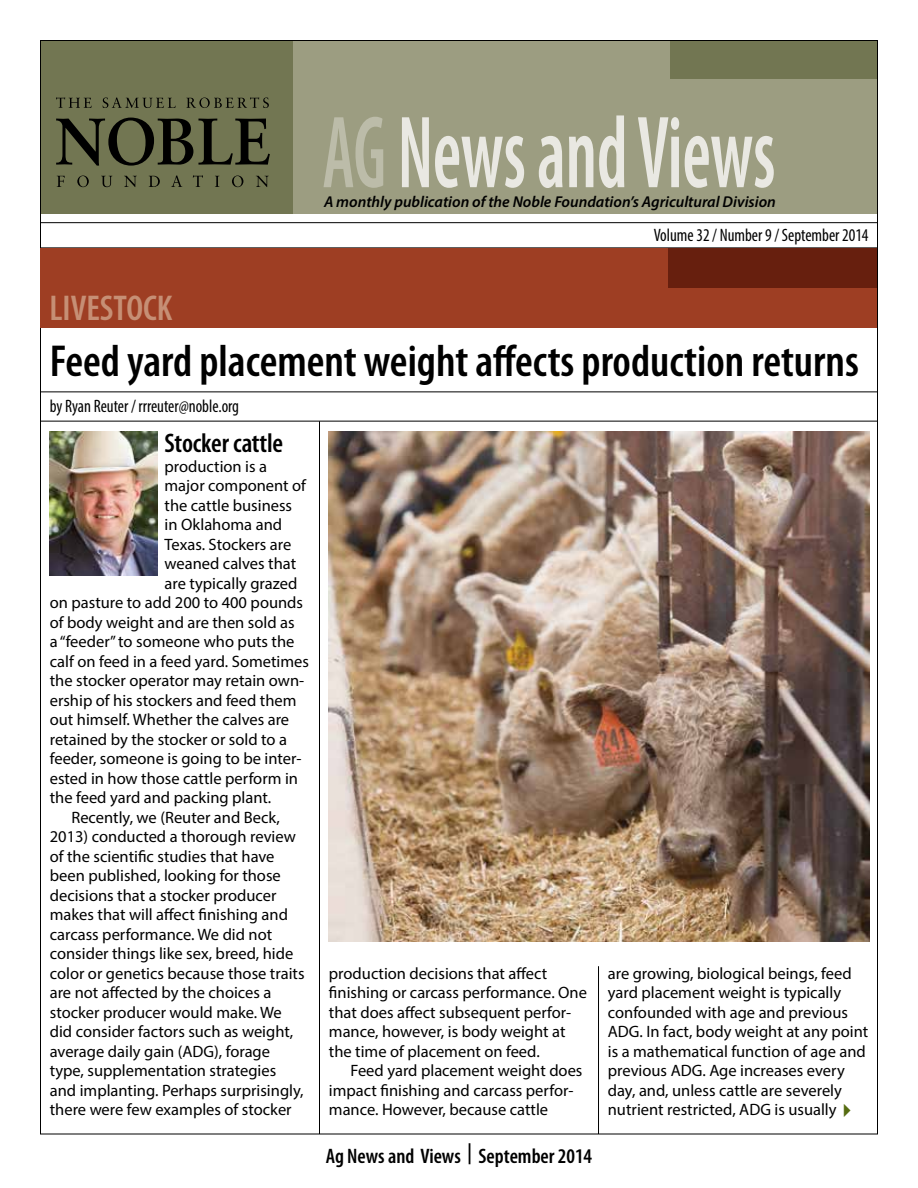
<style>
.page{position:relative;width:918px;height:1188px;background:#fff}
.page>*{position:absolute;margin:0;border:0;box-sizing:border-box;transform-origin:0 0}
.t1{font:600 condensed 103.65px "Myriad Pro";color:#e9e8e2;scale:.69 1}
.t2{font:600 condensed 45px "Myriad Pro";color:#000}
.t3{font:600 condensed 36px "Myriad Pro";color:#c68f75}
.t4{font:600 condensed 27px "Myriad Pro";letter-spacing:-.005em;color:#000}
.t5{font:600 condensed 21px "Myriad Pro";color:#000}
.t6{font:condensed 18px "Myriad Pro";color:#000;scale:.95 1}
.t7{font:16.5px/19.5px "Myriad Pro";color:#000}
.t8{font:italic 600 15.75px "Myriad Pro";color:#000}
.s1{color:#bcbca9}
</style>
<div class="page">
<div style="left:293px;top:40px;width:585px;height:174px;background:#9c9d81"></div>
<div style="left:670px;top:40px;width:208px;height:40px;background:#727652"></div>
<div style="left:40px;top:40px;width:253px;height:174px;background:#727652"></div>
<hr style="left:40px;top:222px;width:838px;height:1px;background:#000">
<hr style="left:40px;top:421px;width:838px;height:1px;background:#000">
<hr style="left:40px;top:392px;width:838px;height:1px;background:#000">
<hr style="left:319px;top:421px;width:1px;height:713px;background:#000">
<svg style="left:56px;top:97px;width:36px;height:11px"></svg>
<svg style="left:103px;top:97px;width:73px;height:11px"></svg>
<svg style="left:186px;top:97px;width:83px;height:11px"></svg>
<svg style="left:56px;top:118px;width:214px;height:48px"></svg>
<svg style="left:57px;top:176px;width:8px;height:11px"></svg>
<svg style="left:77px;top:176px;width:12px;height:11px"></svg>
<svg style="left:101px;top:176px;width:11px;height:11px"></svg>
<svg style="left:124px;top:176px;width:13px;height:11px"></svg>
<svg style="left:149px;top:176px;width:11px;height:11px"></svg>
<svg style="left:171px;top:175px;width:11px;height:12px"></svg>
<svg style="left:193px;top:175px;width:10px;height:12px"></svg>
<svg style="left:215px;top:176px;width:4px;height:11px"></svg>
<svg style="left:232px;top:176px;width:11px;height:11px"></svg>
<svg style="left:256px;top:176px;width:13px;height:11px"></svg>
<hr style="left:598px;top:966px;width:1px;height:168px;background:#000">
<img style="left:50px;top:432px;width:108px;height:144px">
<div style="left:41px;top:248px;width:836px;height:80px;background:#9e3e23"></div>
<div style="left:669px;top:248px;width:208px;height:40px;background:#671f0e"></div>
<img style="left:329px;top:432px;width:540px;height:510px">
<h3 class="t3" style="left:49px;top:286px;width:125px">LIVESTOCK</h3>
<h1 class="t1" style="left:322px;top:89px;width:658px"><span class="s1">AG</span> News and Views</h1>
<p class="t8" style="left:324px;top:192px;width:453px">A monthly publication of the Noble Foundation’s Agricultural Division</p>
<p class="t6" style="left:654px;top:224px;width:228px">Volume 32 / Number 9 / September 2014</p>
<h2 class="t2" style="left:50px;top:333px;width:811px">Feed yard placement weight affects production returns</h2>
<p class="t6" style="left:50px;top:395px;width:201px">by Ryan Reuter / rrreuter@noble.org</p>
<h3 class="t4" style="left:165px;top:426px;width:120px">Stocker cattle</h3>
<p class="t7" style="left:165px;top:456px;width:104px">production is a</p>
<p class="t7" style="left:165px;top:476px;width:143px">major component of</p>
<p class="t7" style="left:165px;top:495px;width:129px">the cattle business</p>
<p class="t7" style="left:165px;top:515px;width:119px">in Oklahoma and</p>
<p class="t7" style="left:165px;top:534px;width:128px">Texas. Stockers are</p>
<p class="t7" style="left:165px;top:554px;width:133px">weaned calves that</p>
<p class="t7" style="left:165px;top:573px;width:134px">are typically grazed</p>
<p class="t7" style="left:50px;top:593px;width:255px">on pasture to add 200 to 400 pounds</p>
<p class="t7" style="left:50px;top:612px;width:246px">of body weight and are then sold as</p>
<p class="t7" style="left:50px;top:632px;width:246px">a “feeder” to someone who puts the</p>
<p class="t7" style="left:50px;top:651px;width:261px">calf on feed in a feed yard. Sometimes</p>
<p class="t7" style="left:50px;top:671px;width:256px">the stocker operator may retain own-</p>
<p class="t7" style="left:50px;top:690px;width:248px">ership of his stockers and feed them</p>
<p class="t7" style="left:50px;top:710px;width:241px">out himself. Whether the calves are</p>
<p class="t7" style="left:50px;top:729px;width:239px">retained by the stocker or sold to a</p>
<p class="t7" style="left:50px;top:749px;width:253px">feeder, someone is going to be inter-</p>
<p class="t7" style="left:50px;top:768px;width:250px">ested in how those cattle perform in</p>
<p class="t7" style="left:50px;top:788px;width:223px">the feed yard and packing plant.</p>
<p class="t7" style="left:71px;top:807px;width:210px">Recently, we (Reuter and Beck,</p>
<p class="t7" style="left:50px;top:827px;width:248px">2013) conducted a thorough review</p>
<p class="t7" style="left:50px;top:846px;width:226px">of the scientific studies that have</p>
<p class="t7" style="left:50px;top:866px;width:233px">been published, looking for those</p>
<p class="t7" style="left:50px;top:885px;width:228px">decisions that a stocker producer</p>
<p class="t7" style="left:50px;top:905px;width:240px">makes that will affect finishing and</p>
<p class="t7" style="left:50px;top:924px;width:224px">carcass performance. We did not</p>
<p class="t7" style="left:50px;top:944px;width:245px">consider things like sex, breed, hide</p>
<p class="t7" style="left:50px;top:963px;width:256px">color or genetics because those traits</p>
<p class="t7" style="left:50px;top:983px;width:223px">are not affected by the choices a</p>
<p class="t7" style="left:50px;top:1002px;width:234px">stocker producer would make. We</p>
<p class="t7" style="left:50px;top:1022px;width:245px">did consider factors such as weight,</p>
<p class="t7" style="left:50px;top:1041px;width:222px">average daily gain (ADG), forage</p>
<p class="t7" style="left:50px;top:1061px;width:228px">type, supplementation strategies</p>
<p class="t7" style="left:50px;top:1080px;width:255px">and implanting. Perhaps surprisingly,</p>
<p class="t7" style="left:50px;top:1100px;width:243px">there were few examples of stocker</p>
<p class="t7" style="left:329px;top:963px;width:260px">production decisions that affect finishing or carcass performance. One that does affect subsequent perfor&shy;mance, however, is body weight at the time of placement on feed.</p>
<p class="t7" style="left:329px;top:1061px;width:255px;text-indent:22px">Feed yard placement weight does impact finishing and carcass perfor&shy;mance. However, because cattle</p>
<p class="t5" style="left:326px;top:1143px;width:268px">Ag News and Views | September 2014</p>
<p class="t7" style="left:608px;top:963px;width:262px">are growing, biological beings, feed yard placement weight is typically confounded with age and previous ADG. In fact, body weight at any point is a mathematical function of age and previous ADG. Age increases every day, and, unless cattle are severely nutrient restricted, ADG is usually</p>
</div>
